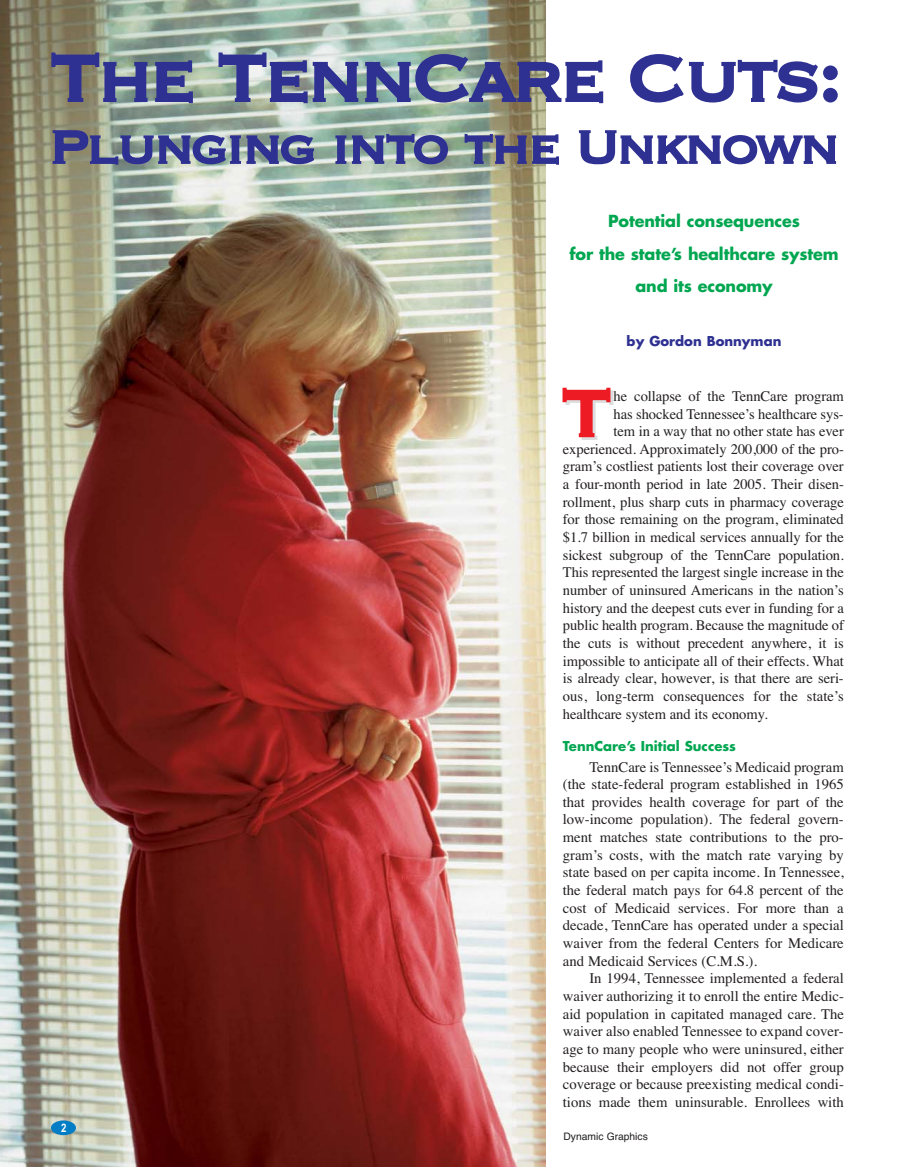
<style>
.page{position:relative;width:897px;height:1167px;background:#fff}
.page>*{position:absolute;margin:0;border:0;box-sizing:border-box;transform-origin:0 0}
.t1{font:85.2px "Copperplate Thirty One BC";letter-spacing:-.055em;color:#2e3092}
.t2{font:85.2px "Copperplate Thirty One BC";color:#ed1c24}
.t3{font:60.6px "Copperplate Thirty One BC";letter-spacing:-.05em;color:#2e3092}
.t4{font:700 16.2px/32.4px "Futura";letter-spacing:-.005em;color:#00a650;text-align:center}
.t5{font:14.7px/17.7px "Times";letter-spacing:-.005em;color:#231f20;text-align:justify}
.t6{font:700 13.2px "Futura";color:#00a650}
.t7{font:700 13.2px "Futura";color:#2e3092}
.t8{font:700 11.7px "Arial Narrow";color:#fff}
.t9{font:10.35px "Helvetica";color:#231f20}
</style>
<div class="page">
<img style="left:0;top:0;width:545px;height:1166px">
<div style="left:51px;top:1120px;width:25px;height:15px;background:#007dc5;border-radius:50%"></div>
<h1 class="t1" style="left:49px;top:21px;width:795px">The TennCare Cuts:</h1>
<h2 class="t3" style="left:49px;top:107px;width:792px">Plunging into the Unknown</h2>
<p class="t4" style="left:569px;top:206px;width:271px">Potential consequences<br>for the state’s healthcare system and its economy</p>
<p class="t7" style="left:626px;top:335px;width:156px">by Gordon Bonnyman</p>
<p class="t8" style="left:61px;top:1123px;width:7px">2</p>
<h1 class="t2" style="left:560px;top:356px;width:54px">T</h1>
<p class="t5" style="left:613px;top:388px;width:232px">he collapse of the TennCare program</p>
<p class="t5" style="left:613px;top:406px;width:232px">has shocked Tennessee’s healthcare sys-</p>
<p class="t5" style="left:613px;top:424px;width:232px">tem in a way that no other state has ever</p>
<p class="t5" style="left:563px;top:441px;width:282px">experienced. Approximately 200,000 of the pro-</p>
<p class="t5" style="left:563px;top:459px;width:282px">gram’s costliest patients lost their coverage over</p>
<p class="t5" style="left:563px;top:476px;width:282px">a four-month period in late 2005. Their disen-</p>
<p class="t5" style="left:563px;top:494px;width:282px">rollment, plus sharp cuts in pharmacy coverage</p>
<p class="t5" style="left:563px;top:512px;width:282px">for those remaining on the program, eliminated</p>
<p class="t5" style="left:563px;top:529px;width:282px">$1.7 billion in medical services annually for the</p>
<p class="t5" style="left:563px;top:547px;width:282px">sickest subgroup of the TennCare population.</p>
<p class="t5" style="left:563px;top:565px;width:282px">This represented the largest single increase in the</p>
<p class="t5" style="left:563px;top:582px;width:282px">number of uninsured Americans in the nation’s</p>
<p class="t5" style="left:563px;top:600px;width:282px">history and the deepest cuts ever in funding for a</p>
<p class="t5" style="left:563px;top:618px;width:282px">public health program. Because the magnitude of</p>
<p class="t5" style="left:563px;top:635px;width:282px">the cuts is without precedent anywhere, it is</p>
<p class="t5" style="left:563px;top:653px;width:282px">impossible to anticipate all of their effects. What</p>
<p class="t5" style="left:563px;top:671px;width:282px">is already clear, however, is that there are seri-</p>
<p class="t5" style="left:563px;top:688px;width:282px">ous, long-term consequences for the state’s</p>
<p class="t5" style="left:563px;top:706px;width:206px">healthcare system and its economy.</p>
<p class="t6" style="left:563px;top:740px;width:175px">TennCare’s Initial Success</p>
<p class="t5" style="left:563px;top:759px;width:282px;text-indent:26px">TennCare is Tennessee’s Medicaid program (the state-federal program established in 1965 that provides health coverage for part of the low-income population). The federal govern&shy;ment matches state contributions to the pro&shy;gram’s costs, with the match rate varying by state based on per capita income. In Tennessee, the federal match pays for 64.8 percent of the cost of Medicaid services. For more than a decade, TennCare has operated under a special waiver from the federal Centers for Medicare and Medicaid Services (C.M.S.).</p>
<p class="t5" style="left:563px;top:970px;width:282px;text-indent:26px">In 1994, Tennessee implemented a federal waiver authorizing it to enroll the entire Medic&shy;aid population in capitated managed care. The waiver also enabled Tennessee to expand cover&shy;age to many people who were uninsured, either because their employers did not offer group coverage or because preexisting medical condi&shy;tions made them uninsurable. Enrollees with</p>
<p class="t9" style="left:563px;top:1132px;width:86px">Dynamic Graphics</p>
</div>
